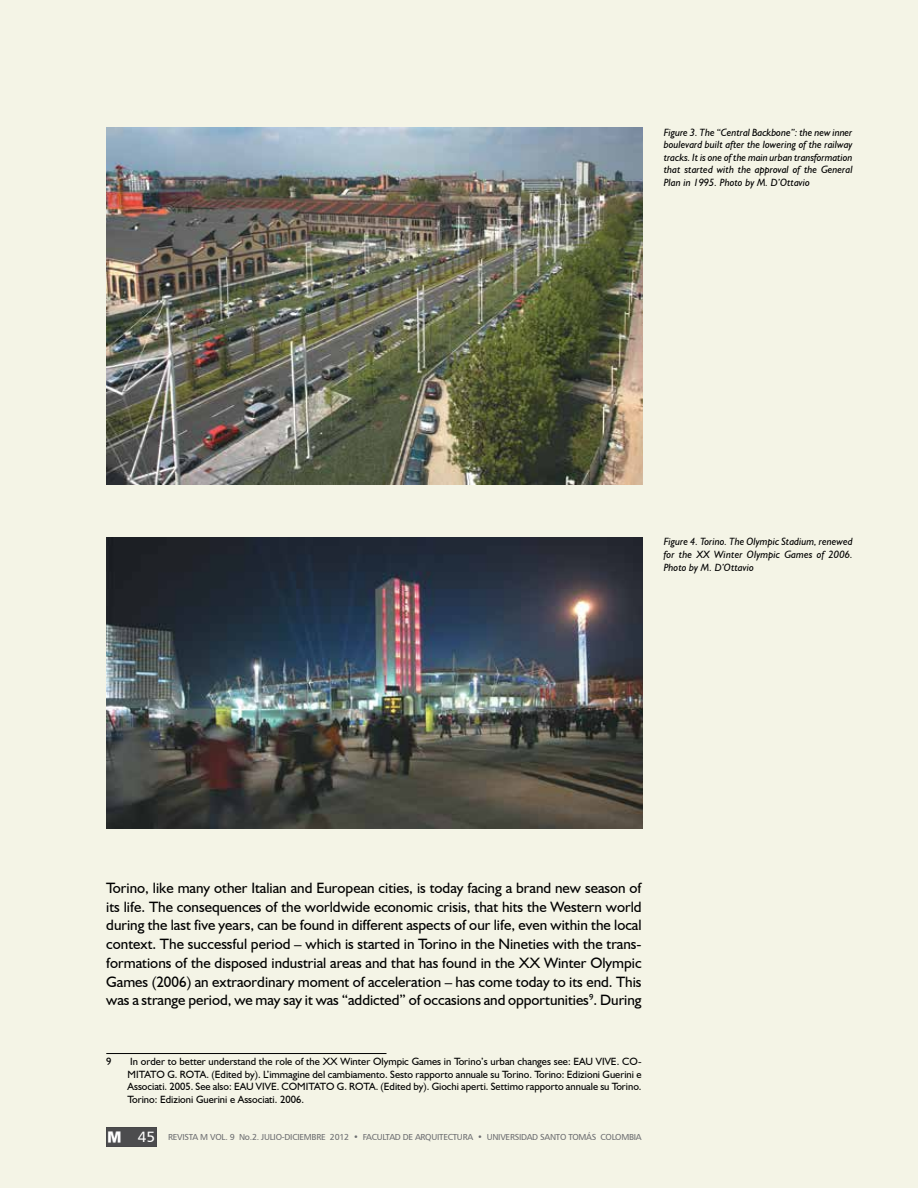
<style>
.page{position:relative;width:918px;height:1188px;background:#f4f4e6}
.page>*{position:absolute;margin:0;border:0;box-sizing:border-box;transform-origin:0 0}
.t1{font:15px/18.8px "Humanist 521 BT";color:#000;text-align:justify}
.t2{font:10.5px/12.6px "Humanist 521 BT";color:#000;text-align:justify}
.t3{font:italic 10.5px/12.6px "Humanist 521 BT";color:#000;text-align:justify}
.t4{font:8.7px "Humanist 777 BT Roman B";letter-spacing:-.03em;color:#6d6e71}
.s1{font-size:15px;color:#fff}
</style>
<div class="page">
<img style="left:106px;top:1127px;width:51px;height:20px">
<hr style="left:106px;top:1053px;width:281px;height:1px;background:#000">
<img style="left:106px;top:128px;width:536px;height:357px">
<img style="left:107px;top:537px;width:536px;height:292px">
<p class="t3" style="left:664px;top:125px;width:190px">Figure 3. The “Central Backbone”: the new inner boulevard built after the lowering of the railway tracks. It is one of the main urban transformation that started with the approval of the General Plan in 1995. Photo by M. D’Ottavio</p>
<p class="t3" style="left:664px;top:535px;width:191px">Figure 4. Torino. The Olympic Stadium, renewed for the XX Winter Olympic Games of 2006.<br>Photo by M. D’Ottavio</p>
<p class="t1" style="left:106px;top:878px;width:537px">Torino, like many other Italian and European cities, is today facing a brand new season of its life. The consequences of the worldwide economic crisis, that hits the Western world during the last five years, can be found in different aspects of our life, even within the local context. The successful period – which is started in Torino in the Nineties with the trans&shy;formations of the disposed industrial areas and that has found in the XX Winter Olympic Games (2006) an extraordinary moment of acceleration – has come today to its end. This was a strange period, we may say it was “addicted” of occasions and opportunities<sup>9</sup>. During</p>
<p class="t2" style="left:106px;top:1055px;width:7px">9</p>
<p class="t2" style="left:128px;top:1055px;width:516px">In order to better understand the role of the XX Winter Olympic Games in Torino’s urban changes see: EAU VIVE. CO-MITATO G. ROTA. (Edited by). L’immagine del cambiamento. Sesto rapporto annuale su Torino. Torino: Edizioni Guerini e Associati. 2005. See also: EAU VIVE. COMITATO G. ROTA. (Edited by). Giochi aperti. Settimo rapporto annuale su Torino.<br>Torino: Edizioni Guerini e Associati. 2006.</p>
<p class="t4" style="left:138px;top:1132px;width:505px"><span class="s1">45</span> REVISTA M VOL. 9 No.2. JULIO-DICIEMBRE 2012 • FACULTAD DE ARQUITECTURA • UNIVERSIDAD SANTO TOMÁS COLOMBIA</p>
</div>
